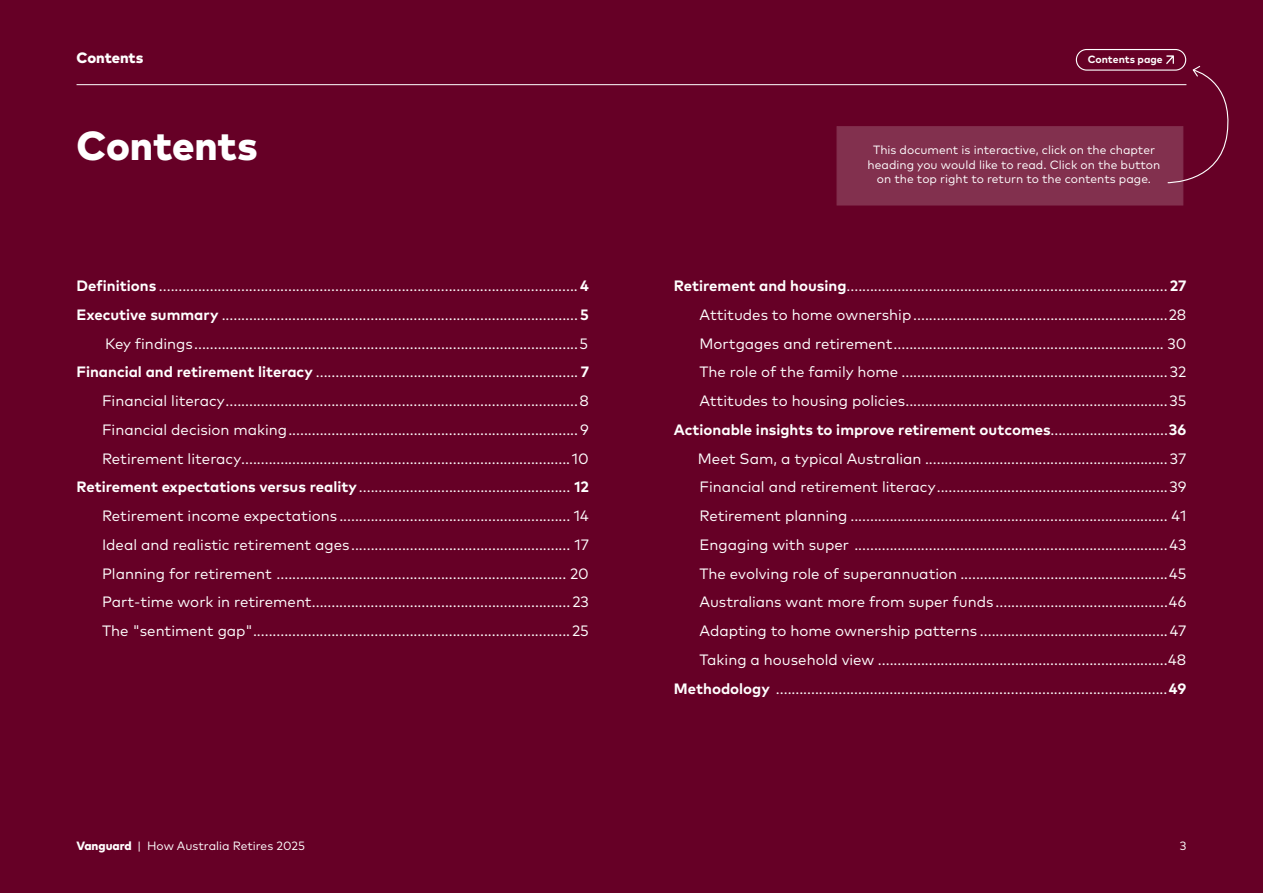
<style>
.page{position:relative;width:1263px;height:893px;background:#660026}
.page>*{position:absolute;margin:0;border:0;box-sizing:border-box;transform-origin:0 0}
.t1{font:800 40.5px "Mark Pro";letter-spacing:-.005em;color:#fff}
.t2{font:15px/28.8px "Mark Pro";color:#fff;text-align:right}
.t3{font:800 15px "Mark Pro";letter-spacing:-.005em;color:#fff}
.t4{font:12px/14.4px "Mark Pro";color:#fff;text-align:center}
.t5{font:700 10.5px "Mark Pro";color:#fff}
.s1{font-weight:700}
.s2{font-weight:800}
</style>
<div class="page">
<div style="left:837px;top:126px;width:346px;height:79px;background:#82304e"></div>
<hr style="left:77px;top:84px;width:1109px;height:1px;background:#fff">
<div style="left:1076px;top:49px;width:110px;height:22px;border:1px solid #fff;border-radius:10px"></div>
<svg style="left:1166px;top:55px;width:63px;height:129px"></svg>
<p class="t3" style="left:77px;top:46px;width:68px">Contents</p>
<p class="t5" style="left:1088px;top:51px;width:77px">Contents page</p>
<h1 class="t1" style="left:77px;top:114px;width:183px">Contents</h1>
<p class="t4" style="left:868px;top:142px;width:294px">This document is interactive, click on the chapter heading you would like to read. Click on the button on the top right to return to the contents page.</p>
<p class="t2" style="left:77px;top:270px;width:514px"><span class="s1">Definitions</span> ........................................................................................................... <span class="s1">4<br>Executive summary</span> ........................................................................................... <span class="s1">5<br></span>Key findings..................................................................................................5<br><span class="s1">Financial and retirement literacy</span> ................................................................... <span class="s1">7<br></span>Financial literacy..........................................................................................8<br>Financial decision making..........................................................................9<br>Retirement literacy.................................................................................... 10<br><span class="s1">Retirement expectations versus reality</span>...................................................... <span class="s1">12<br></span>Retirement income expectations ........................................................... 14<br>Ideal and realistic retirement ages........................................................ 17<br>Planning for retirement .......................................................................... 20<br>Part-time work in retirement..................................................................23<br>The "sentiment gap".................................................................................25</p>
<p class="t2" style="left:674px;top:270px;width:514px"><span class="s1">Retirement and housing</span>..................................................................................<span class="s1">27<br></span>Attitudes to home ownership.................................................................28<br>Mortgages and retirement..................................................................... 30<br>The role of the family home ....................................................................32<br>Attitudes to housing policies...................................................................35<br><span class="s1">Actionable insights to improve retirement outcomes</span>..............................<span class="s1">36<br></span>Meet Sam, a typical Australian ..............................................................37<br>Financial and retirement literacy...........................................................39<br>Retirement planning ................................................................................. 41<br>Engaging with super ................................................................................43<br>The evolving role of superannuation .....................................................45<br>Australians want more from super funds ............................................46<br>Adapting to home ownership patterns ................................................47<br>Taking a household view ..........................................................................48<br><span class="s1">Methodology</span> ....................................................................................................<span class="s1">49</span></p>
<p class="t4" style="left:77px;top:837px;width:230px"><span class="s2">Vanguard</span> | How Australia Retires 2025</p>
<p class="t4" style="left:1180px;top:837px;width:8px">3</p>
</div>
